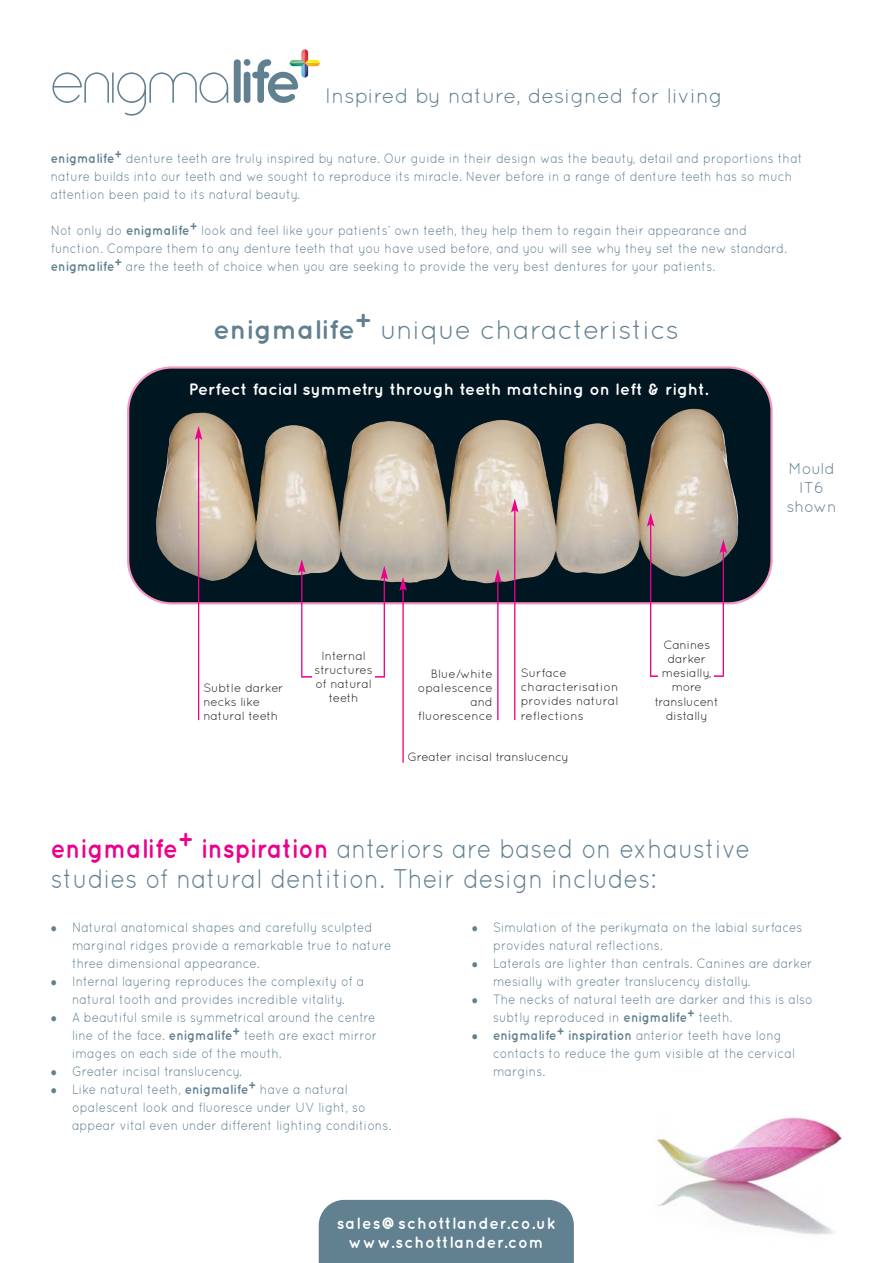
<style>
.page{position:relative;width:893px;height:1263px;background:#fff}
.page>*{position:absolute;margin:0;border:0;box-sizing:border-box;transform-origin:0 0}
.t1{font:27px/30px "Quicksand";color:#618090;scale:.9 1}
.t2{font:27px "Quicksand";color:#618090}
.t3{font:21px "Quicksand";color:#618090}
.t4{font:700 16.5px "Quicksand";color:#fff}
.t5{font:700 16.5px/19.5px "Quicksand";letter-spacing:.065em;color:#fff;text-align:center;scale:.95 1}
.t6{font:15.75px/18.9px "Quicksand";color:#618090;text-align:center}
.t7{font:13.5px/18px "Quicksand";color:#618090;scale:.9 1}
.t8{font:12px/14.2px "Quicksand";letter-spacing:-.015em;color:#231f20}
.s1{font-weight:700}
.s2{font-weight:700;color:#ec008c}
</style>
<div class="page">
<div style="left:234px;top:59px;width:7px;height:44px;background:#618090;border-radius:3px"></div>
<div style="left:244px;top:72px;width:6px;height:31px;background:#618090;border-radius:3px"></div>
<svg style="left:252px;top:49px;width:68px;height:54px"></svg>
<div style="left:244px;top:59px;width:6px;height:7px;background:#618090;border-radius:50%"></div>
<svg style="left:52px;top:72px;width:57px;height:31px"></svg>
<hr style="left:112px;top:72px;width:2px;height:31px;background:#618090">
<svg style="left:117px;top:72px;width:111px;height:44px"></svg>
<div style="left:319px;top:1200px;width:255px;height:63px;background:#618090"></div>
<img style="left:656px;top:1117px;width:186px;height:118px">
<svg style="left:127px;top:366px;width:646px;height:238px;background:#6f6f6b"></svg>
<hr style="left:723px;top:551px;width:1px;height:125px;background:#ec008c">
<svg style="left:720px;top:539px;width:7px;height:14px"></svg>
<hr style="left:384px;top:577px;width:1px;height:100px;background:#ec008c">
<svg style="left:381px;top:566px;width:7px;height:14px"></svg>
<hr style="left:514px;top:510px;width:1px;height:210px;background:#ec008c">
<svg style="left:511px;top:499px;width:8px;height:13px"></svg>
<hr style="left:650px;top:524px;width:1px;height:153px;background:#ec008c">
<svg style="left:647px;top:513px;width:7px;height:14px"></svg>
<hr style="left:301px;top:570px;width:1px;height:107px;background:#ec008c">
<svg style="left:298px;top:559px;width:8px;height:14px"></svg>
<hr style="left:497px;top:580px;width:1px;height:140px;background:#ec008c">
<svg style="left:494px;top:569px;width:8px;height:14px"></svg>
<hr style="left:402px;top:588px;width:2px;height:175px;background:#ec008c">
<svg style="left:399px;top:577px;width:8px;height:14px"></svg>
<hr style="left:301px;top:676px;width:84px;height:2px;background:#ec008c">
<hr style="left:650px;top:675px;width:73px;height:2px;background:#ec008c">
<div style="left:312px;top:650px;width:63px;height:70px;background:#fff"></div>
<hr style="left:198px;top:437px;width:1px;height:283px;background:#ec008c">
<svg style="left:195px;top:426px;width:7px;height:14px"></svg>
<div style="left:659px;top:674px;width:55px;height:5px;background:#fff"></div>
<h2 class="t3" style="left:325px;top:88px;width:399px">Inspired by nature, designed for living</h2>
<p class="t7" style="left:51px;top:150px;width:837px"><span class="s1">enigmalife</span><sup>+</sup> denture teeth are truly inspired by nature. Our guide in their design was the beauty, detail and proportions that nature builds into our teeth and we sought to reproduce its miracle. Never before in a range of denture teeth has so much attention been paid to its natural beauty.</p>
<p class="t7" style="left:51px;top:222px;width:820px">Not only do <span class="s1">enigmalife</span><sup>+</sup> look and feel like your patients’ own teeth, they help them to regain their appearance and function. Compare them to any denture teeth that you have used before, and you will see why they set the new standard. <span class="s1">enigmalife</span><sup>+</sup> are the teeth of choice when you are seeking to provide the very best dentures for your patients.</p>
<h1 class="t2" style="left:213px;top:320px;width:467px"><span class="s1">enigmalife</span><sup>+</sup> unique characteristics</h1>
<p class="t4" style="left:189px;top:383px;width:521px">Perfect facial symmetry through teeth matching on left &amp; right.</p>
<p class="t6" style="left:787px;top:460px;width:51px">Mould<br>IT6 shown</p>
<p class="t8" style="left:203px;top:681px;width:82px">Subtle darker necks like natural teeth</p>
<p class="t8" style="left:315px;top:649px;width:59px;text-align:center">Internal structures of natural teeth</p>
<p class="t8" style="left:418px;top:667px;width:77px;text-align:right">Blue/white opalescence and fluorescence</p>
<p class="t8" style="left:521px;top:666px;width:99px">Surface characterisation provides natural reflections</p>
<p class="t8" style="left:407px;top:750px;width:163px">Greater incisal translucency</p>
<p class="t8" style="left:655px;top:638px;width:66px;text-align:center">Canines darker mesially, more translucent distally</p>
<h1 class="t1" style="left:51px;top:835px;width:779px"><span class="s2">enigmalife</span><sup>+</sup> <span class="s2">inspiration</span> anteriors are based on exhaustive studies of natural dentition. Their design includes:</h1>
<p class="t7" style="left:72px;top:919px;width:356px">Natural anatomical shapes and carefully sculpted marginal ridges provide a remarkable true to nature three dimensional appearance.<br>Internal layering reproduces the complexity of a natural tooth and provides incredible vitality.<br>A beautiful smile is symmetrical around the centre line of the face. <span class="s1">enigmalife</span><sup>+</sup> teeth are exact mirror images on each side of the mouth.<br>Greater incisal translucency.<br>Like natural teeth, <span class="s1">enigmalife</span><sup>+</sup> have a natural opalescent look and fluoresce under UV light, so appear vital even under different lighting conditions.</p>
<p class="t7" style="left:493px;top:919px;width:357px">Simulation of the perikymata on the labial surfaces provides natural reflections.<br>Laterals are lighter than centrals. Canines are darker mesially with greater translucency distally.<br>The necks of natural teeth are darker and this is also subtly reproduced in <span class="s1">enigmalife</span><sup>+</sup> teeth.<br><span class="s1">enigmalife</span><sup>+</sup> <span class="s1">inspiration</span> anterior teeth have long contacts to reduce the gum visible at the cervical margins.</p>
<p class="t5" style="left:337px;top:1215px;width:232px">sales@schottlander.co.uk www.schottlander.com</p>
</div>
